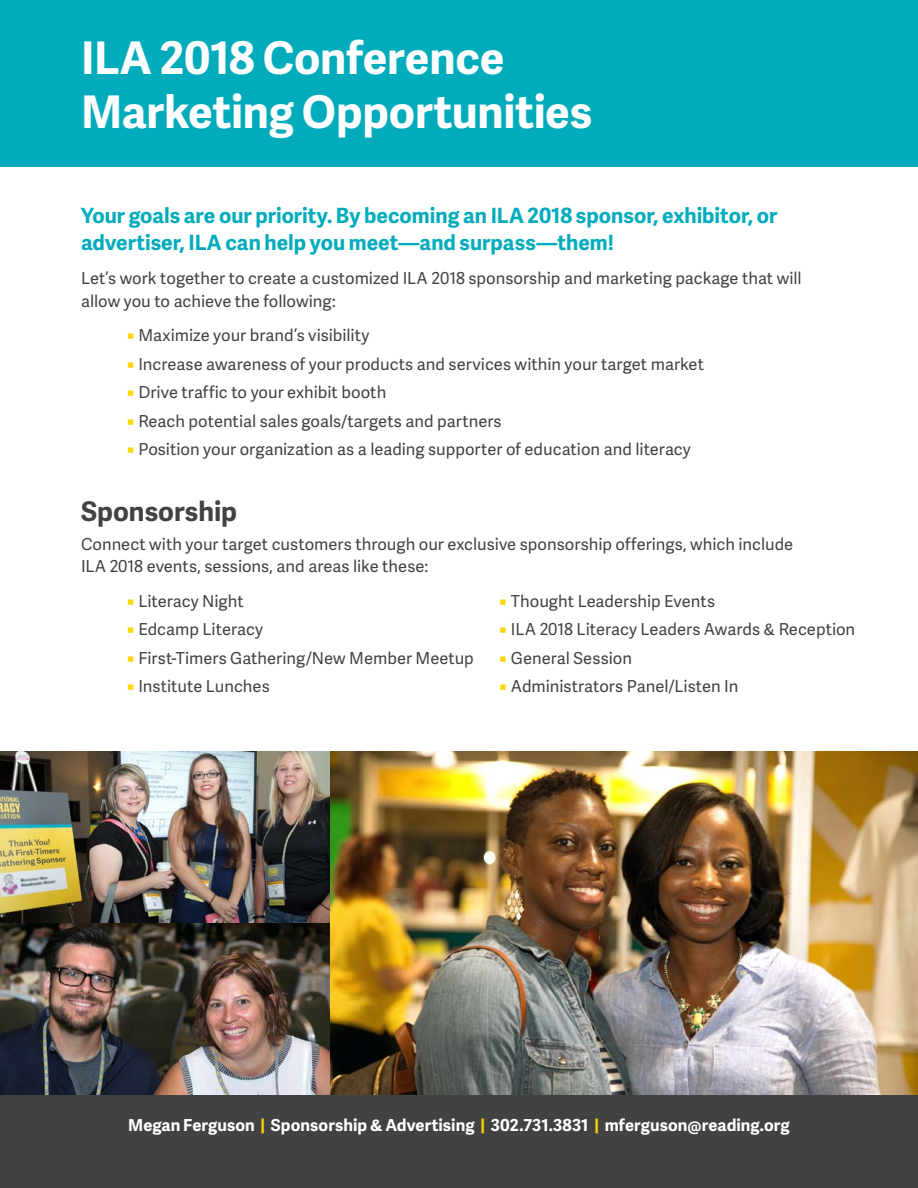
<style>
.page{position:relative;width:918px;height:1188px;background:#fff}
.page>*{position:absolute;margin:0;border:0;box-sizing:border-box;transform-origin:0 0}
.t1{font:700 45px/54px "Adelle Sans";letter-spacing:-.005em;color:#fff}
.S1{font:700 27px "Adelle Sans";color:#414343}
.t2{font:700 21px/27px "Adelle Sans";color:#00acbc}
.t3{font:16.5px/22.5px "Adelle Sans";color:#414343}
.t4{font:700 16.5px "Adelle Sans";letter-spacing:.005em;color:#fff}
.s1{font-size:15px;color:#fed503}
.s2{color:#fed503}
</style>
<div class="page">
<div style="left:0;top:0;width:918px;height:166px;background:#00acbc"></div>
<div style="left:0;top:1094px;width:918px;height:94px;background:#414343"></div>
<img style="left:0;top:752px;width:918px;height:343px">
<p class="t1" style="left:81px;top:30px;width:513px">ILA 2018 Conference<br>Marketing Opportunities</p>
<p class="t2" style="left:81px;top:201px;width:698px">Your goals are our priority. By becoming an ILA 2018 sponsor, exhibitor, or advertiser, ILA can help you meet—and surpass—them!</p>
<p class="t3" style="left:81px;top:267px;width:722px">Let’s work together to create a customized ILA 2018 sponsorship and marketing package that will allow you to achieve the following:</p>
<p class="t3" style="left:126px;top:324px;width:245px"><span class="s1">Q</span> Maximize your brand’s visibility</p>
<p class="t3" style="left:126px;top:352px;width:579px"><span class="s1">Q</span> Increase awareness of your products and services within your target market</p>
<p class="t3" style="left:126px;top:381px;width:262px"><span class="s1">Q</span> Drive traffic to your exhibit booth</p>
<p class="t3" style="left:126px;top:409px;width:377px"><span class="s1">Q</span> Reach potential sales goals/targets and partners</p>
<p class="t3" style="left:126px;top:438px;width:566px"><span class="s1">Q</span> Position your organization as a leading supporter of education and literacy</p>
<p class="S1" style="left:81px;top:492px;width:158px">Sponsorship</p>
<p class="t3" style="left:81px;top:532px;width:714px">Connect with your target customers through our exclusive sponsorship offerings, which include<br>ILA 2018 events, sessions, and areas like these:</p>
<p class="t3" style="left:126px;top:589px;width:119px"><span class="s1">Q</span> Literacy Night</p>
<p class="t3" style="left:126px;top:618px;width:139px"><span class="s1">Q</span> Edcamp Literacy</p>
<p class="t3" style="left:126px;top:646px;width:349px"><span class="s1">Q</span> First-Timers Gathering/New Member Meetup</p>
<p class="t3" style="left:126px;top:675px;width:145px"><span class="s1">Q</span> Institute Lunches</p>
<p class="t3" style="left:499px;top:589px;width:218px"><span class="s1">Q</span> Thought Leadership Events</p>
<p class="t3" style="left:499px;top:617px;width:358px"><span class="s1">Q</span> ILA 2018 Literacy Leaders Awards &amp; Reception</p>
<p class="t3" style="left:499px;top:646px;width:135px"><span class="s1">Q</span> General Session</p>
<p class="t3" style="left:499px;top:674px;width:241px"><span class="s1">Q</span> Administrators Panel/Listen In</p>
<p class="t4" style="left:128px;top:1113px;width:663px">Megan Ferguson <span class="s2">|</span> Sponsorship &amp; Advertising <span class="s2">|</span> 302.731.3831 <span class="s2">|</span> mferguson@reading.org</p>
</div>
